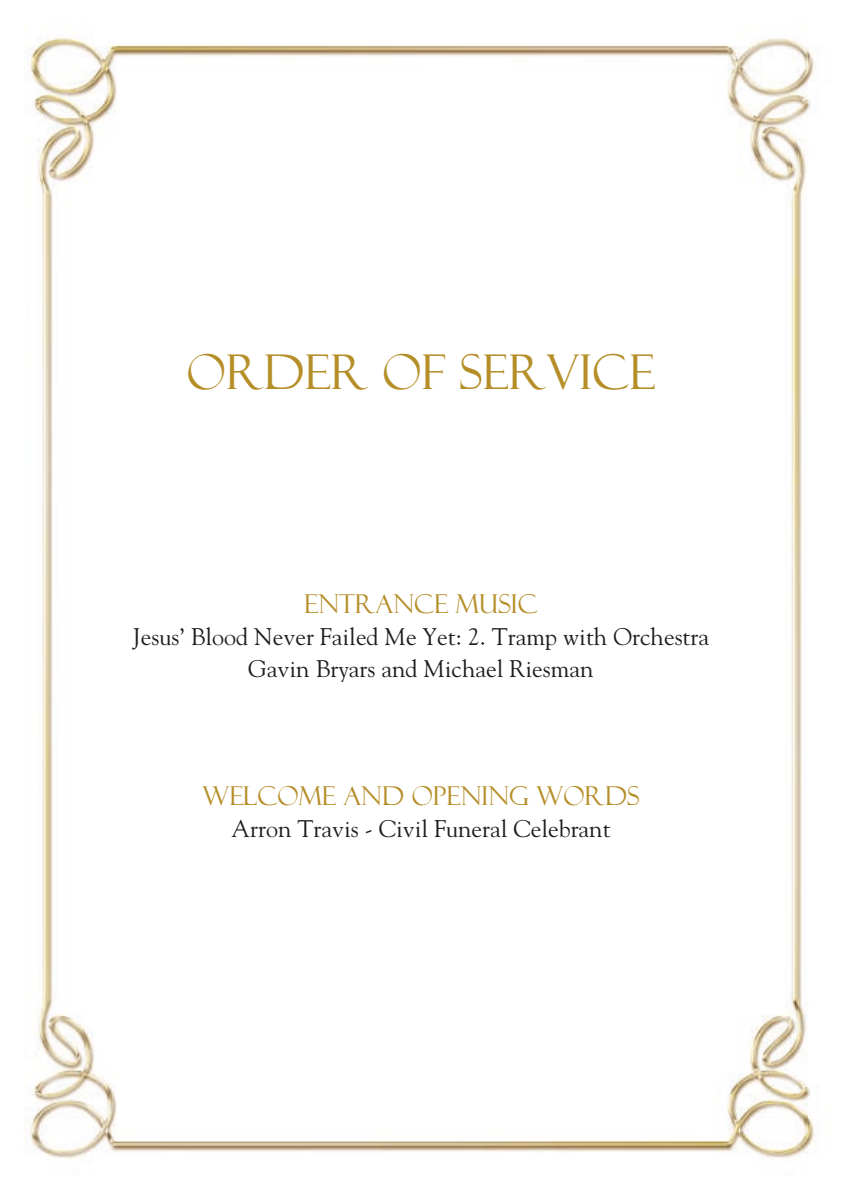
<style>
.page{position:relative;width:842px;height:1191px;background:#fff}
.page>*{position:absolute;margin:0;border:0;box-sizing:border-box;transform-origin:0 0}
.t1{font:48px "Felix Titling";color:#b58e28}
.t2{font:26px "Felix Titling";color:#b58e28}
.t3{font:24px/32px "Goudy";color:#1d1d1b;text-align:center}
</style>
<div class="page">
<img style="left:24px;top:28px;width:791px;height:1131px">
<h1 class="t1" style="left:187px;top:344px;width:470px">ORDER OF SERVICE</h1>
<p class="t2" style="left:304px;top:588px;width:235px">ENTRANCE MUSIC</p>
<p class="t3" style="left:133px;top:620px;width:578px">Jesus’ Blood Never Failed Me Yet: 2. Tramp with Orchestra<br>Gavin Bryars and Michael Riesman</p>
<p class="t2" style="left:203px;top:780px;width:438px">WELCOME AND OPENING WORDS</p>
<p class="t3" style="left:231px;top:812px;width:381px">Arron Travis - Civil Funeral Celebrant</p>
</div>
